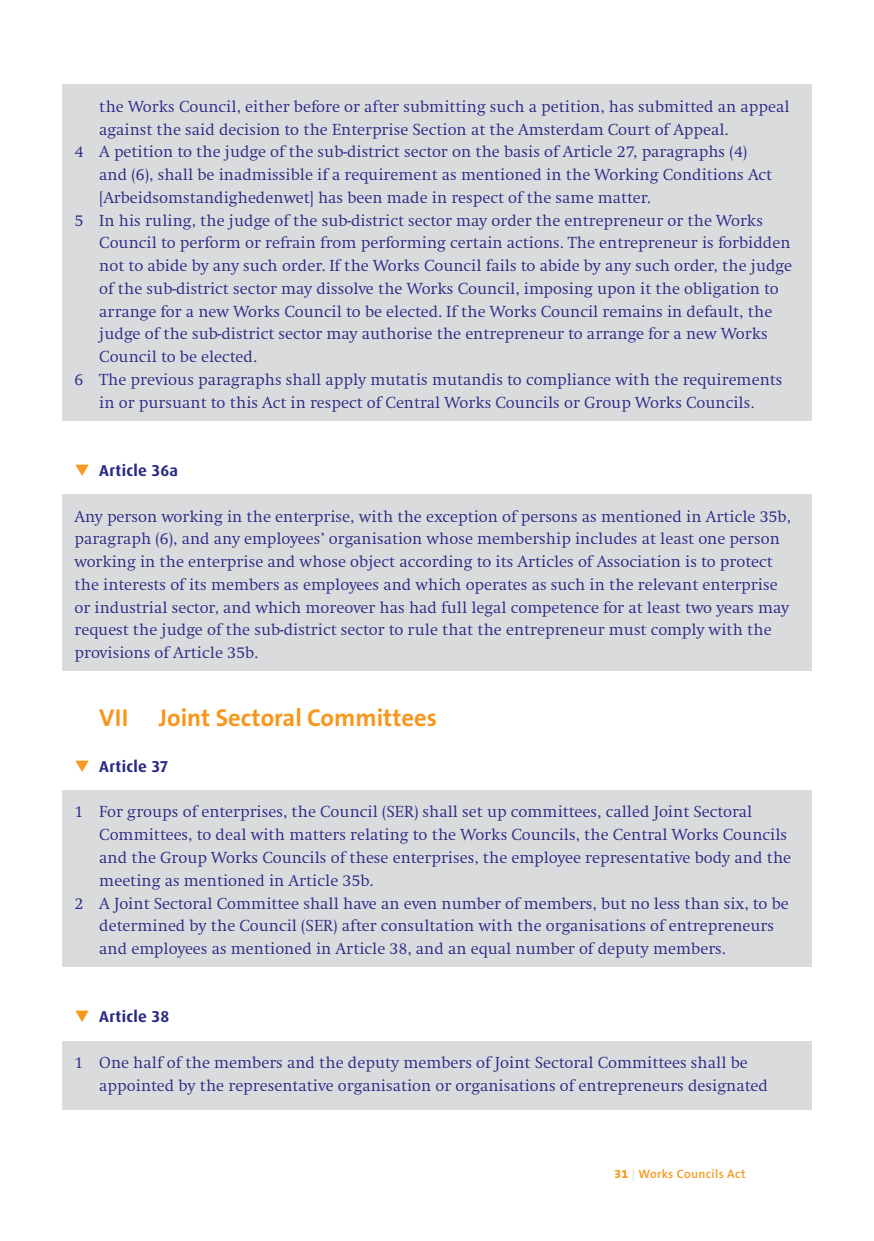
<style>
.page{position:relative;width:874px;height:1241px;background:#fff}
.page>*{position:absolute;margin:0;border:0;box-sizing:border-box;transform-origin:0 0}
.t1{font:700 24.5px "The Sans B7";color:#f7971d}
.t2{font:300 16.62px/22.8px "Swift EF";color:#2a2a86}
.t3{font:700 15.75px "Dax OT";letter-spacing:.02em;color:#2a2a86}
.t4{font:600 12.25px "The Sans B6";letter-spacing:.03em;color:#f7971d}
.s1{color:#f7971d}
.s2{font-family:"The Sans B8";font-weight:800}
.s3{color:#dadbdd}
</style>
<div class="page">
<div style="left:62px;top:790px;width:749px;height:177px;background:#dadbdd"></div>
<div style="left:62px;top:1040px;width:749px;height:69px;background:#dadbdd"></div>
<div style="left:62px;top:494px;width:749px;height:177px;background:#dadbdd"></div>
<div style="left:62px;top:84px;width:749px;height:336px;background:#dadbdd"></div>
<p class="t2" style="left:99px;top:95px;width:691px">the Works Council, either before or after submitting such a petition, has submitted an appeal</p>
<p class="t2" style="left:99px;top:118px;width:630px">against the said decision to the Enterprise Section at the Amsterdam Court of Appeal.</p>
<p class="t2" style="left:74px;top:141px;width:673px">4 A petition to the judge of the sub-district sector on the basis of Article 27, paragraphs (4)</p>
<p class="t2" style="left:99px;top:163px;width:674px">and (6), shall be inadmissible if a requirement as mentioned in the Working Conditions Act</p>
<p class="t2" style="left:99px;top:186px;width:552px">[Arbeidsomstandighedenwet] has been made in respect of the same matter.</p>
<p class="t2" style="left:74px;top:209px;width:689px">5 In his ruling, the judge of the sub-district sector may order the entrepreneur or the Works</p>
<p class="t2" style="left:99px;top:232px;width:692px">Council to perform or refrain from performing certain actions. The entrepreneur is forbidden</p>
<p class="t2" style="left:99px;top:254px;width:694px">not to abide by any such order. If the Works Council fails to abide by any such order, the judge</p>
<p class="t2" style="left:99px;top:277px;width:680px">of the sub-district sector may dissolve the Works Council, imposing upon it the obligation to</p>
<p class="t2" style="left:99px;top:300px;width:674px">arrange for a new Works Council to be elected. If the Works Council remains in default, the</p>
<p class="t2" style="left:99px;top:323px;width:669px">judge of the sub-district sector may authorise the entrepreneur to arrange for a new Works</p>
<p class="t2" style="left:99px;top:345px;width:159px">Council to be elected.</p>
<p class="t2" style="left:74px;top:368px;width:709px">6 The previous paragraphs shall apply mutatis mutandis to compliance with the requirements</p>
<p class="t2" style="left:99px;top:391px;width:656px">in or pursuant to this Act in respect of Central Works Councils or Group Works Councils.</p>
<p class="t3" style="left:74px;top:460px;width:105px"><span class="s1">❑</span> Article 36a</p>
<p class="t2" style="left:74px;top:505px;width:717px">Any person working in the enterprise, with the exception of persons as mentioned in Article 35b, paragraph (6), and any employees’ organisation whose membership includes at least one person working in the enterprise and whose object according to its Articles of Association is to protect the interests of its members as employees and which operates as such in the relevant enterprise or industrial sector, and which moreover has had full legal competence for at least two years may request the judge of the sub-district sector to rule that the entrepreneur must comply with the provisions of Article 35b.</p>
<h1 class="t1" style="left:99px;top:705px;width:339px">VII Joint Sectoral Committees</h1>
<p class="t3" style="left:74px;top:756px;width:95px"><span class="s1">❑</span> Article 37</p>
<p class="t2" style="left:74px;top:800px;width:679px">1 For groups of enterprises, the Council (SER) shall set up committees, called Joint Sectoral</p>
<p class="t2" style="left:99px;top:823px;width:689px">Committees, to deal with matters relating to the Works Councils, the Central Works Councils</p>
<p class="t2" style="left:99px;top:846px;width:693px">and the Group Works Councils of these enterprises, the employee representative body and the</p>
<p class="t2" style="left:99px;top:869px;width:275px">meeting as mentioned in Article 35b.</p>
<p class="t2" style="left:74px;top:891px;width:715px">2 A Joint Sectoral Committee shall have an even number of members, but no less than six, to be</p>
<p class="t2" style="left:99px;top:914px;width:676px">determined by the Council (SER) after consultation with the organisations of entrepreneurs</p>
<p class="t2" style="left:99px;top:937px;width:627px">and employees as mentioned in Article 38, and an equal number of deputy members.</p>
<p class="t3" style="left:74px;top:1006px;width:96px"><span class="s1">❑</span> Article 38</p>
<p class="t2" style="left:99px;top:1051px;width:669px;text-indent:-25px">1 One half of the members and the deputy members of Joint Sectoral Committees shall be appointed by the representative organisation or organisations of entrepreneurs designated</p>
<p class="t4" style="left:614px;top:1167px;width:132px"><span class="s2">31</span> <span class="s3">|</span> Works Councils Act</p>
</div>
